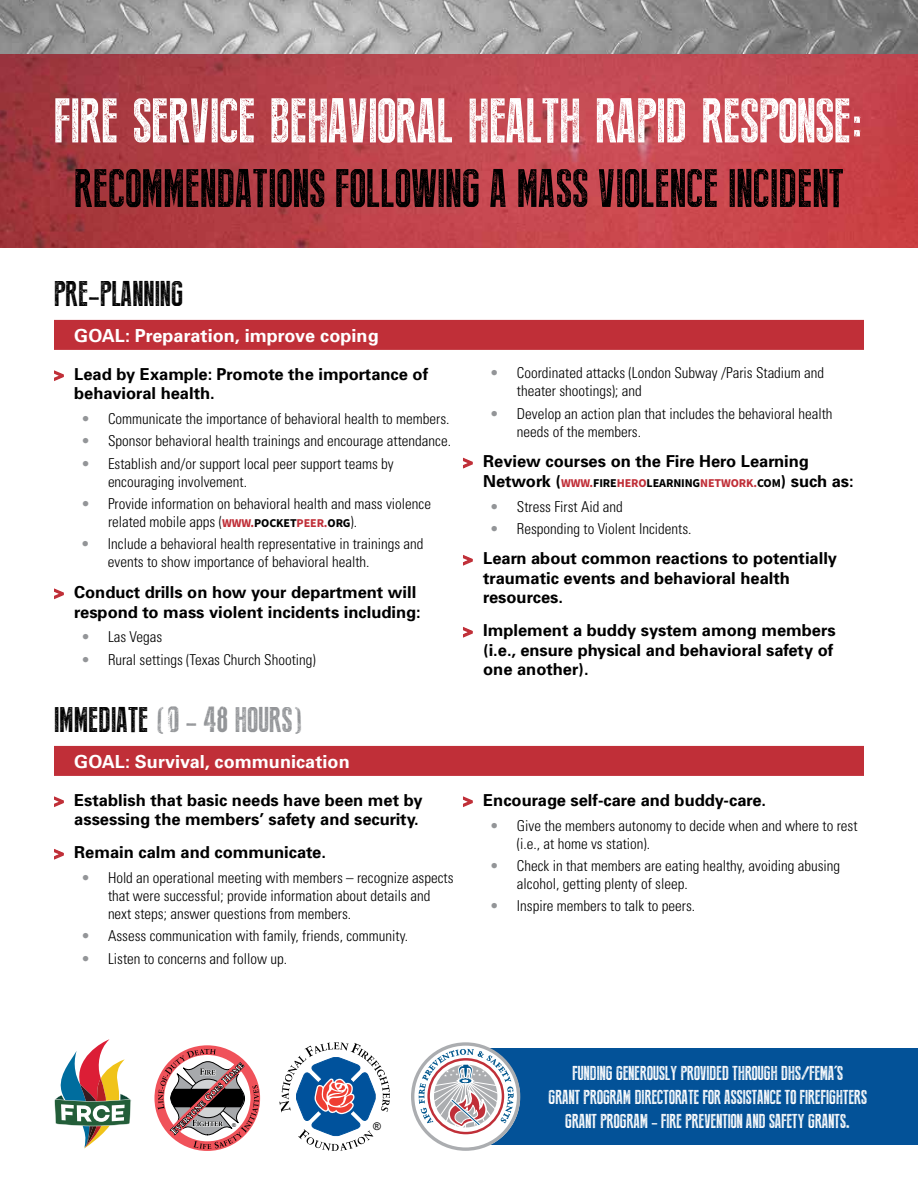
<style>
.page{position:relative;width:918px;height:1188px;background:#fff}
.page>*{position:absolute;margin:0;border:0;box-sizing:border-box;transform-origin:0 0}
.t1{font:63px "Press Style";color:#fff}
.t2{font:54px "Press Style";letter-spacing:.01em;color:#000}
.t3{font:35.7px "Press Style";letter-spacing:.01em;color:#939598}
.t4{font:35.7px "Press Style";letter-spacing:.01em;color:#000}
.t5{font:20.1px/24.2px "Press Style";letter-spacing:.005em;color:#fff;text-align:center}
.t6{font:700 18px "Univers";letter-spacing:.005em;color:#fff}
.t7{font:700 16.5px/19.5px "Univers";color:#000}
.t8{font:300 condensed 15px/18px "Univers";color:#000}
.t9{font:10.5px "Arial";color:#000}
.t10{font:5.25px "Arial";color:#000}
.s1{font-stretch:expanded;color:#c02f38}
.s2{color:#939598}
.s3{font-family:"Source Sans Pro";font-weight:700;font-stretch:normal;font-size:12px;color:#c02f38}
.s4{font-family:"Source Sans Pro";font-weight:700;font-stretch:normal;font-size:12px}
.s5{font-family:"Source Sans Pro";font-size:12px;color:#c02f38}
.s6{font-family:"Source Sans Pro";font-size:12px}
.s7{color:#000}
</style>
<div class="page">
<img style="left:0;top:54px;width:918px;height:193px">
<img style="left:0;top:0;width:918px;height:54px">
<div style="left:54px;top:320px;width:810px;height:30px;background:#c02f38"></div>
<div style="left:54px;top:746px;width:810px;height:30px;background:#c02f38"></div>
<svg style="left:154px;top:1045px;width:107px;height:106px"></svg>
<svg style="left:279px;top:1042px;width:111px;height:109px"></svg>
<div style="left:480px;top:1048px;width:438px;height:97px;background:#035298"></div>
<svg style="left:411px;top:1042px;width:109px;height:109px"></svg>
<svg style="left:54px;top:1039px;width:78px;height:110px"></svg>
<h1 class="t1" style="left:54px;top:88px;width:812px">FIRE SERVICE BEHAVIORAL HEALTH RAPID RESPONSE:</h1>
<h2 class="t2" style="left:74px;top:160px;width:771px">RECOMMENDATIONS FOLLOWING A MASS VIOLENCE INCIDENT</h2>
<h3 class="t4" style="left:54px;top:275px;width:131px">PRE-PLANNING</h3>
<p class="t6" style="left:74px;top:324px;width:306px">GOAL: Preparation, improve coping</p>
<p class="t7" style="left:74px;top:364px;width:355px;text-indent:-20px"><span class="s1">&gt;</span> Lead by Example: Promote the importance of behavioral health.</p>
<p class="t8" style="left:81px;top:410px;width:370px"><span class="s2">•</span> Communicate the importance of behavioral health to members.</p>
<p class="t8" style="left:81px;top:432px;width:372px"><span class="s2">•</span> Sponsor behavioral health trainings and encourage attendance.</p>
<p class="t8" style="left:108px;top:455px;width:287px;text-indent:-27px"><span class="s2">•</span> Establish and/or support local peer support teams by encouraging involvement.</p>
<p class="t8" style="left:108px;top:495px;width:325px;text-indent:-27px"><span class="s2">•</span> Provide information on behavioral health and mass violence related mobile apps (<span class="s3">WWW.</span><span class="s4">POCKET</span><span class="s3">PEER.</span><span class="s4">ORG</span>).</p>
<p class="t8" style="left:108px;top:535px;width:317px;text-indent:-27px"><span class="s2">•</span> Include a behavioral health representative in trainings and events to show importance of behavioral health.</p>
<p class="t7" style="left:54px;top:582px;width:368px;text-align:right"><span class="s1">&gt;</span> Conduct drills on how your department will respond to mass violent incidents including:</p>
<p class="t8" style="left:81px;top:628px;width:83px"><span class="s2">•</span> Las Vegas</p>
<p class="t8" style="left:81px;top:650px;width:236px"><span class="s2">•</span> Rural settings (Texas Church Shooting)</p>
<p class="t8" style="left:517px;top:364px;width:309px;text-indent:-27px"><span class="s2">•</span> Coordinated attacks (London Subway /Paris Stadium and theater shootings); and</p>
<p class="t8" style="left:517px;top:404px;width:317px;text-indent:-27px"><span class="s2">•</span> Develop an action plan that includes the behavioral health needs of the members.</p>
<p class="t7" style="left:483px;top:452px;width:372px;text-indent:-20px"><span class="s1">&gt;</span> Review courses on the Fire Hero Learning<br>Network (<span class="s5">WWW.</span><span class="s6">FIRE</span><span class="s5">HERO</span><span class="s6">LEARNING</span><span class="s5">NETWORK.</span><span class="s6">COM</span>) such as:</p>
<p class="t8" style="left:490px;top:497px;width:134px"><span class="s2">•</span> Stress First Aid and</p>
<p class="t8" style="left:490px;top:520px;width:203px"><span class="s2">•</span> Responding to Violent Incidents.</p>
<p class="t7" style="left:483px;top:549px;width:355px;text-indent:-20px"><span class="s1">&gt;</span> Learn about common reactions to potentially traumatic events and behavioral health resources.</p>
<p class="t7" style="left:483px;top:621px;width:354px;text-indent:-20px"><span class="s1">&gt;</span> Implement a buddy system among members (i.e., ensure physical and behavioral safety of one another).</p>
<h3 class="t3" style="left:54px;top:701px;width:252px"><span class="s7">IMMEDIATE</span> (0 - 48 HOURS)</h3>
<p class="t6" style="left:74px;top:750px;width:277px">GOAL: Survival, communication</p>
<p class="t7" style="left:54px;top:790px;width:370px;text-align:right"><span class="s1">&gt;</span> Establish that basic needs have been met by assessing the members’ safety and security.</p>
<p class="t7" style="left:54px;top:843px;width:274px"><span class="s1">&gt;</span> Remain calm and communicate.</p>
<p class="t8" style="left:108px;top:869px;width:347px;text-indent:-27px"><span class="s2">•</span> Hold an operational meeting with members – recognize aspects that were successful; provide information about details and next steps; answer questions from members.</p>
<p class="t8" style="left:81px;top:927px;width:329px"><span class="s2">•</span> Assess communication with family, friends, community.</p>
<p class="t8" style="left:81px;top:950px;width:208px"><span class="s2">•</span> Listen to concerns and follow up.</p>
<p class="t7" style="left:463px;top:790px;width:305px"><span class="s1">&gt;</span> Encourage self-care and buddy-care.</p>
<p class="t8" style="left:517px;top:816px;width:342px;text-indent:-27px"><span class="s2">•</span> Give the members autonomy to decide when and where to rest (i.e., at home vs station).</p>
<p class="t8" style="left:517px;top:857px;width:325px;text-indent:-27px"><span class="s2">•</span> Check in that members are eating healthy, avoiding abusing alcohol, getting plenty of sleep.</p>
<p class="t8" style="left:490px;top:897px;width:207px"><span class="s2">•</span> Inspire members to talk to peers.</p>
<p class="t10" style="left:232px;top:1121px;width:5px">®</p>
<p class="t9" style="left:373px;top:1120px;width:9px">®</p>
<h3 class="t5" style="left:548px;top:1061px;width:320px">FUNDING GENEROUSLY PROVIDED THROUGH DHS/FEMA'S<br>GRANT PROGRAM DIRECTORATE FOR ASSISTANCE TO FIREFIGHTERS<br>GRANT PROGRAM - FIRE PREVENTION AND SAFETY GRANTS.</h3>
</div>
